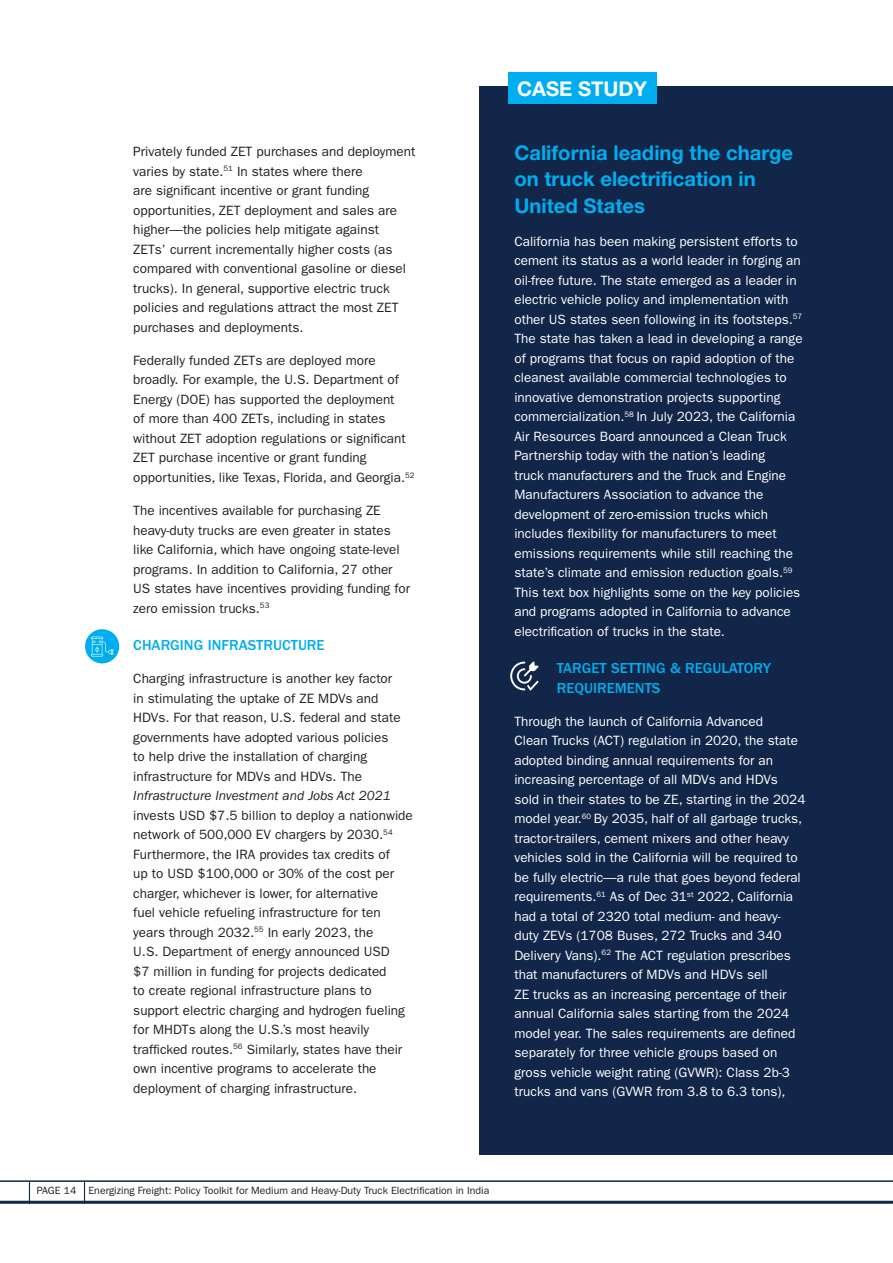
<style>
.page{position:relative;width:893px;height:1263px;background:#fff}
.page>*{position:absolute;margin:0;border:0;box-sizing:border-box;transform-origin:0 0}
.SUB_HEAD_LVL_2{font:700 20.25px/26.2px "Helvetica Neue";color:#00aeef}
.SUB_HEAD_LVL_2-2{font:700 20.25px "Helvetica Neue";color:#fff}
.body{font:500 15px/19.5px "ITC Franklin Gothic Std";color:#00aeef}
.body-2{font:13.5px/19.5px "ITC Franklin Gothic Std";color:#231f20}
.body-3{font:13.5px/19.5px "ITC Franklin Gothic Std";color:#fff}
.t1{font:10.5px "ITC Franklin Gothic Std";color:#231f20}
.s1{font-style:italic}
</style>
<div class="page">
<hr style="left:0;top:1201px;width:893px;height:3px;background:#122649">
<hr style="left:0;top:1180px;width:893px;height:2px;background:#122649">
<svg style="left:29px;top:1182px;width:1px;height:19px"></svg>
<svg style="left:84px;top:1182px;width:1px;height:19px"></svg>
<div style="left:480px;top:86px;width:413px;height:1068px;background:#122649"></div>
<div style="left:509px;top:72px;width:148px;height:32px;background:#00aeef"></div>
<div style="left:85px;top:629px;width:34px;height:34px;background:#00aeef;border-radius:50%"></div>
<svg style="left:91px;top:637px;width:23px;height:19px"></svg>
<svg style="left:510px;top:661px;width:29px;height:29px"></svg>
<p class="body-2" style="left:133px;top:142px;width:284px">Privately funded ZET purchases and deployment varies by state.<sup>51</sup> In states where there<br>are significant incentive or grant funding opportunities, ZET deployment and sales are higher—the policies help mitigate against<br>ZETs’ current incrementally higher costs (as compared with conventional gasoline or diesel trucks). In general, supportive electric truck policies and regulations attract the most ZET purchases and deployments.</p>
<p class="body-2" style="left:133px;top:351px;width:283px">Federally funded ZETs are deployed more broadly. For example, the U.S. Department of Energy (DOE) has supported the deployment<br>of more than 400 ZETs, including in states without ZET adoption regulations or significant ZET purchase incentive or grant funding opportunities, like Texas, Florida, and Georgia.<sup>52</sup></p>
<p class="body-2" style="left:133px;top:501px;width:278px">The incentives available for purchasing ZE heavy-duty trucks are even greater in states like California, which have ongoing state-level programs. In addition to California, 27 other US states have incentives providing funding for zero emission trucks.<sup>53</sup></p>
<p class="body" style="left:133px;top:635px;width:193px">CHARGING INFRASTRUCTURE</p>
<p class="body-2" style="left:133px;top:669px;width:281px">Charging infrastructure is another key factor<br>in stimulating the uptake of ZE MDVs and HDVs. For that reason, U.S. federal and state governments have adopted various policies<br>to help drive the installation of charging infrastructure for MDVs and HDVs. The <span class="s1">Infrastructure Investment and Jobs Act 2021 </span>invests USD $7.5 billion to deploy a nationwide network of 500,000 EV chargers by 2030.<sup>54<br></sup>Furthermore, the IRA provides tax credits of<br>up to USD $100,000 or 30% of the cost per charger, whichever is lower, for alternative<br>fuel vehicle refueling infrastructure for ten years through 2032.<sup>55</sup> In early 2023, the<br>U.S. Department of energy announced USD<br>$7 million in funding for projects dedicated<br>to create regional infrastructure plans to support electric charging and hydrogen fueling for MHDTs along the U.S.’s most heavily trafficked routes.<sup>56</sup> Similarly, states have their own incentive programs to accelerate the deployment of charging infrastructure.</p>
<p class="SUB_HEAD_LVL_2-2" style="left:517px;top:76px;width:131px">CASE STUDY</p>
<p class="SUB_HEAD_LVL_2" style="left:514px;top:139px;width:280px">California leading the charge on truck electrification in<br>United States</p>
<p class="body-3" style="left:514px;top:231px;width:290px">California has been making persistent efforts to cement its status as a world leader in forging an oil-free future. The state emerged as a leader in electric vehicle policy and implementation with other US states seen following in its footsteps.<sup>57<br></sup>The state has taken a lead in developing a range of programs that focus on rapid adoption of the cleanest available commercial technologies to innovative demonstration projects supporting commercialization.<sup>58</sup> In July 2023, the California Air Resources Board announced a Clean Truck Partnership today with the nation’s leading<br>truck manufacturers and the Truck and Engine Manufacturers Association to advance the development of zero-emission trucks which includes flexibility for manufacturers to meet emissions requirements while still reaching the state’s climate and emission reduction goals.<sup>59<br></sup>This text box highlights some on the key policies and programs adopted in California to advance electrification of trucks in the state.</p>
<p class="body" style="left:557px;top:659px;width:216px">TARGET SETTING &amp; REGULATORY<br>REQUIREMENTS</p>
<p class="body-3" style="left:514px;top:711px;width:293px">Through the launch of California Advanced<br>Clean Trucks (ACT) regulation in 2020, the state adopted binding annual requirements for an increasing percentage of all MDVs and HDVs sold in their states to be ZE, starting in the 2024 model year.<sup>60</sup> By 2035, half of all garbage trucks, tractor-trailers, cement mixers and other heavy vehicles sold in the California will be required to be fully electric—a rule that goes beyond federal requirements.<sup>61</sup> As of Dec 31<sup>st</sup> 2022, California had a total of 2320 total medium- and heavy&shy;duty ZEVs (1708 Buses, 272 Trucks and 340<br>Delivery Vans).<sup>62</sup> The ACT regulation prescribes that manufacturers of MDVs and HDVs sell<br>ZE trucks as an increasing percentage of their annual California sales starting from the 2024 model year. The sales requirements are defined separately for three vehicle groups based on gross vehicle weight rating (GVWR): Class 2b-3 trucks and vans (GVWR from 3.8 to 6.3 tons),</p>
<p class="t1" style="left:37px;top:1184px;width:454px">PAGE 14 Energizing Freight: Policy Toolkit for Medium and Heavy-Duty Truck Electrification in India</p>
</div>
